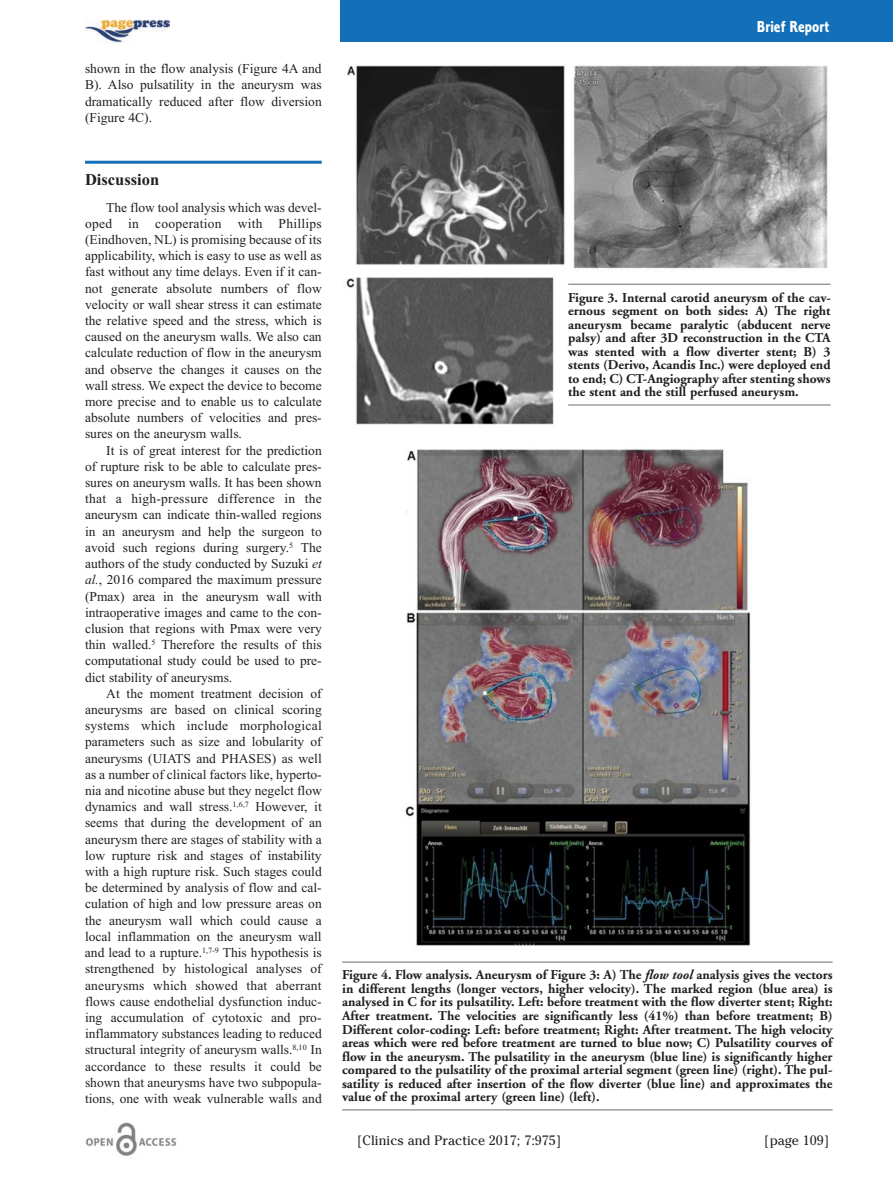
<style>
.page{position:relative;width:893px;height:1191px;background:#fff}
.page>*{position:absolute;margin:0;border:0;box-sizing:border-box;transform-origin:0 0}
.t1{font:16.5px "Corinthian Bold Condensed Plain";color:#fff}
.t2{font:700 16.5px "Times New Roman";color:#231f20}
.t3{font:13.5px/16.2px "Times New Roman";color:#231f20;text-align:justify}
.t4{font:700 13.5px/13.5px "Adobe Garamond";color:#231f20;text-align:justify}
.t5{font:13.5px "Cheltenham";color:#231f20}
.s1{font-style:italic}
</style>
<div class="page">
<div style="left:340px;top:0;width:553px;height:42px;background:#1370b8"></div>
<img style="left:86px;top:1123px;width:91px;height:33px">
<img style="left:85px;top:19px;width:85px;height:24px">
<hr style="left:85px;top:161px;width:237px;height:3px;background:#1370b8">
<img style="left:346px;top:65px;width:485px;height:360px">
<hr style="left:342px;top:961px;width:491px;height:1px;background:#6c6d70">
<hr style="left:342px;top:1109px;width:491px;height:1px;background:#6c6d70">
<img style="left:405px;top:449px;width:346px;height:497px">
<hr style="left:568px;top:284px;width:263px;height:1px;background:#6c6d70">
<hr style="left:568px;top:404px;width:263px;height:1px;background:#6c6d70">
<p class="t3" style="left:85px;top:60px;width:238px">shown in the flow analysis (Figure 4A and B). Also pulsatility in the aneurysm was dramatically reduced after flow diversion (Figure 4C).</p>
<p class="t1" style="left:757px;top:21px;width:74px">Brief Report</p>
<p class="t2" style="left:85px;top:170px;width:76px">Discussion</p>
<p class="t3" style="left:85px;top:199px;width:238px;text-indent:21px">The flow tool analysis which was devel&shy;oped in cooperation with Phillips (Eindhoven, NL) is promising because of its applicability, which is easy to use as well as fast without any time delays. Even if it can&shy;not generate absolute numbers of flow velocity or wall shear stress it can estimate the relative speed and the stress, which is caused on the aneurysm walls. We also can calculate reduction of flow in the aneurysm and observe the changes it causes on the wall stress. We expect the device to become more precise and to enable us to calculate absolute numbers of velocities and pres&shy;sures on the aneurysm walls.</p>
<p class="t3" style="left:85px;top:442px;width:238px;text-indent:21px">It is of great interest for the prediction of rupture risk to be able to calculate pres&shy;sures on aneurysm walls. It has been shown that a high-pressure difference in the aneurysm can indicate thin-walled regions in an aneurysm and help the surgeon to avoid such regions during surgery.<sup>5</sup> The authors of the study conducted by Suzuki <span class="s1">et al.</span>, 2016 compared the maximum pressure (Pmax) area in the aneurysm wall with intraoperative images and came to the con&shy;clusion that regions with Pmax were very thin walled.<sup>5</sup> Therefore the results of this computational study could be used to pre&shy;dict stability of aneurysms.</p>
<p class="t3" style="left:85px;top:685px;width:238px;text-indent:21px">At the moment treatment decision of aneurysms are based on clinical scoring systems which include morphological parameters such as size and lobularity of aneurysms (UIATS and PHASES) as well as a number of clinical factors like, hyperto&shy;nia and nicotine abuse but they negelct flow dynamics and wall stress.<sup>1,6,7</sup> However, it seems that during the development of an aneurysm there are stages of stability with a low rupture risk and stages of instability with a high rupture risk. Such stages could be determined by analysis of flow and cal&shy;culation of high and low pressure areas on the aneurysm wall which could cause a local inflammation on the aneurysm wall and lead to a rupture.<sup>1,7-9</sup> This hypothesis is strengthened by histological analyses of aneurysms which showed that aberrant flows cause endothelial dysfunction induc&shy;ing accumulation of cytotoxic and pro&shy;inflammatory substances leading to reduced structural integrity of aneurysm walls.<sup>8,10</sup> In accordance to these results it could be shown that aneurysms have two subpopula&shy;tions, one with weak vulnerable walls and</p>
<p class="t4" style="left:568px;top:292px;width:264px">Figure 3. Internal carotid aneurysm of the cav&shy;ernous segment on both sides: A) The right aneurysm became paralytic (abducent nerve palsy) and after 3D reconstruction in the CTA was stented with a flow diverter stent; B) 3 stents (Derivo, Acandis Inc.) were deployed end to end; C) CT-Angiography after stenting shows the stent and the still perfused aneurysm.</p>
<p class="t4" style="left:342px;top:969px;width:492px">Figure 4. Flow analysis. Aneurysm of Figure 3: A) The <span class="s1">flow tool</span> analysis gives the vectors in different lengths (longer vectors, higher velocity). The marked region (blue area) is analysed in C for its pulsatility. Left: before treatment with the flow diverter stent; Right:<br>After treatment. The velocities are significantly less (41%) than before treatment; B)<br>Different color-coding: Left: before treatment; Right: After treatment. The high velocity areas which were red before treatment are turned to blue now; C) Pulsatility courves of flow in the aneurysm. The pulsatility in the aneurysm (blue line) is significantly higher compared to the pulsatility of the proximal arterial segment (green line) (right). The pul&shy;satility is reduced after insertion of the flow diverter (blue line) and approximates the value of the proximal artery (green line) (left).</p>
<p class="t5" style="left:357px;top:1132px;width:206px">[Clinics and Practice 2017; 7:975]</p>
<p class="t5" style="left:764px;top:1132px;width:66px">[page 109]</p>
</div>
